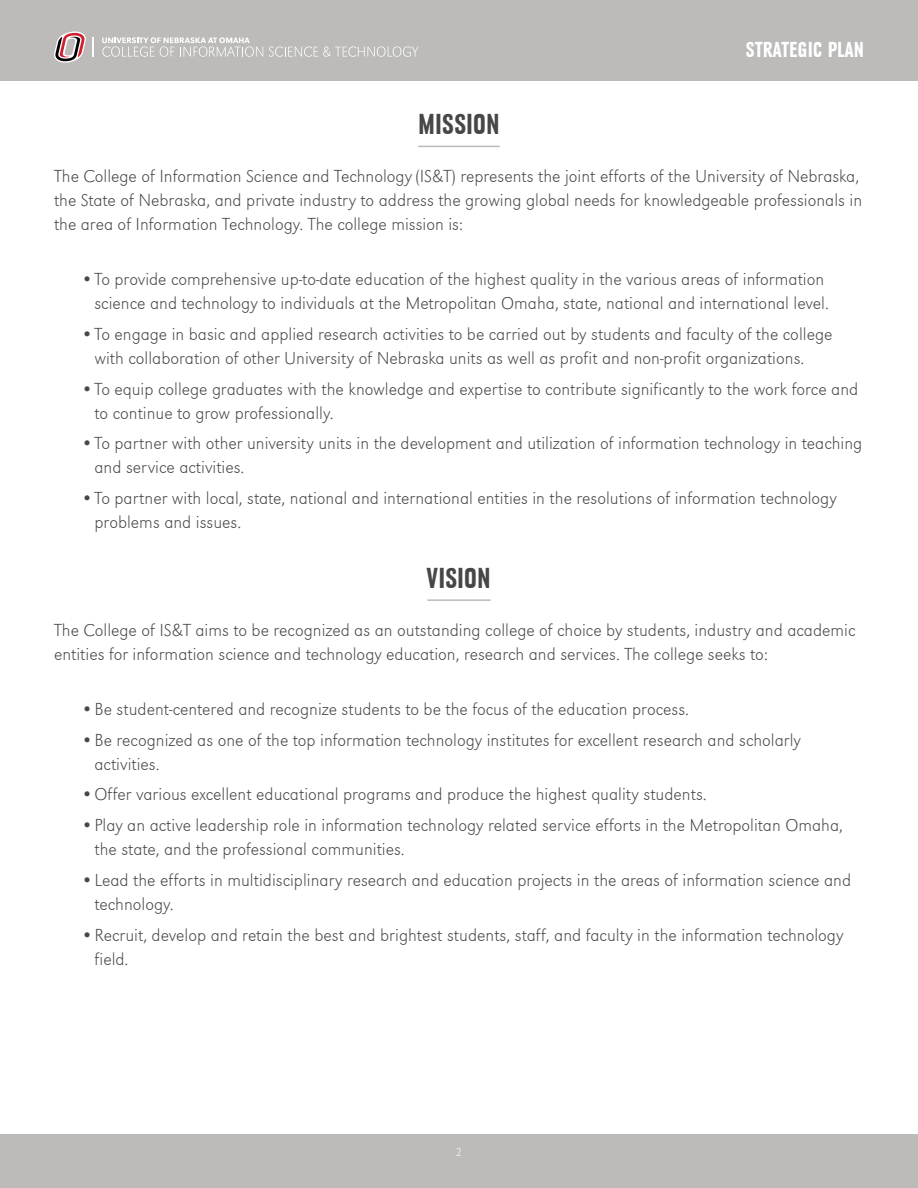
<style>
.page{position:relative;width:918px;height:1188px;background:#fff}
.page>*{position:absolute;margin:0;border:0;box-sizing:border-box;transform-origin:0 0}
.t1{font:700 30px "URW Grotesk Con";letter-spacing:.005em;color:#474648}
.t2{font:700 22.5px "URW Grotesk Con";letter-spacing:.01em;color:#fff}
.t3{font:300 expanded 18px/24px "URW Grotesk";color:#474648}
.t4{font:300 expanded 12px "URW Grotesk";color:#fff}
</style>
<div class="page">
<div style="left:0;top:1134px;width:918px;height:54px;background:#bcbbba"></div>
<div style="left:0;top:0;width:918px;height:81px;background:#bcbbba"></div>
<svg style="left:102px;top:37px;width:161px;height:20px"></svg>
<svg style="left:269px;top:46px;width:149px;height:11px"></svg>
<svg style="left:54px;top:31px;width:39px;height:32px"></svg>
<hr style="left:418px;top:146px;width:82px;height:1px;background:#bcbbba">
<hr style="left:427px;top:599px;width:64px;height:2px;background:#bcbbba">
<p class="t2" style="left:746px;top:37px;width:120px">STRATEGIC PLAN</p>
<h1 class="t1" style="left:418px;top:108px;width:83px">MISSION</h1>
<p class="t3" style="left:54px;top:164px;width:810px">The College of Information Science and Technology (IS&amp;T) represents the joint efforts of the University of Nebraska, the State of Nebraska, and private industry to address the growing global needs for knowledgeable professionals in the area of Information Technology. The college mission is:</p>
<p class="t3" style="left:81px;top:267px;width:749px;text-align:right">•To provide comprehensive up-to-date education of the highest quality in the various areas of information science and technology to individuals at the Metropolitan Omaha, state, national and international level.</p>
<p class="t3" style="left:94px;top:322px;width:739px;text-indent:-14px">•To engage in basic and applied research activities to be carried out by students and faculty of the college with collaboration of other University of Nebraska units as well as profit and non-profit organizations.</p>
<p class="t3" style="left:94px;top:376px;width:765px;text-indent:-14px">•To equip college graduates with the knowledge and expertise to contribute significantly to the work force and to continue to grow professionally.</p>
<p class="t3" style="left:94px;top:431px;width:769px;text-indent:-14px">•To partner with other university units in the development and utilization of information technology in teaching and service activities.</p>
<p class="t3" style="left:94px;top:486px;width:744px;text-indent:-14px">•To partner with local, state, national and international entities in the resolutions of information technology problems and issues.</p>
<h1 class="t1" style="left:427px;top:562px;width:65px">VISION</h1>
<p class="t3" style="left:54px;top:618px;width:803px">The College of IS&amp;T aims to be recognized as an outstanding college of choice by students, industry and academic entities for information science and technology education, research and services. The college seeks to:</p>
<p class="t3" style="left:81px;top:697px;width:609px">•Be student-centered and recognize students to be the focus of the education process.</p>
<p class="t3" style="left:94px;top:727px;width:708px;text-indent:-14px">•Be recognized as one of the top information technology institutes for excellent research and scholarly activities.</p>
<p class="t3" style="left:81px;top:782px;width:627px">•Offer various excellent educational programs and produce the highest quality students.</p>
<p class="t3" style="left:94px;top:813px;width:750px;text-indent:-14px">•Play an active leadership role in information technology related service efforts in the Metropolitan Omaha, the state, and the professional communities.</p>
<p class="t3" style="left:94px;top:868px;width:758px;text-indent:-14px">•Lead the efforts in multidisciplinary research and education projects in the areas of information science and technology.</p>
<p class="t3" style="left:94px;top:922px;width:750px;text-indent:-14px">•Recruit, develop and retain the best and brightest students, staff, and faculty in the information technology field.</p>
<p class="t4" style="left:456px;top:1145px;width:8px">2</p>
</div>
